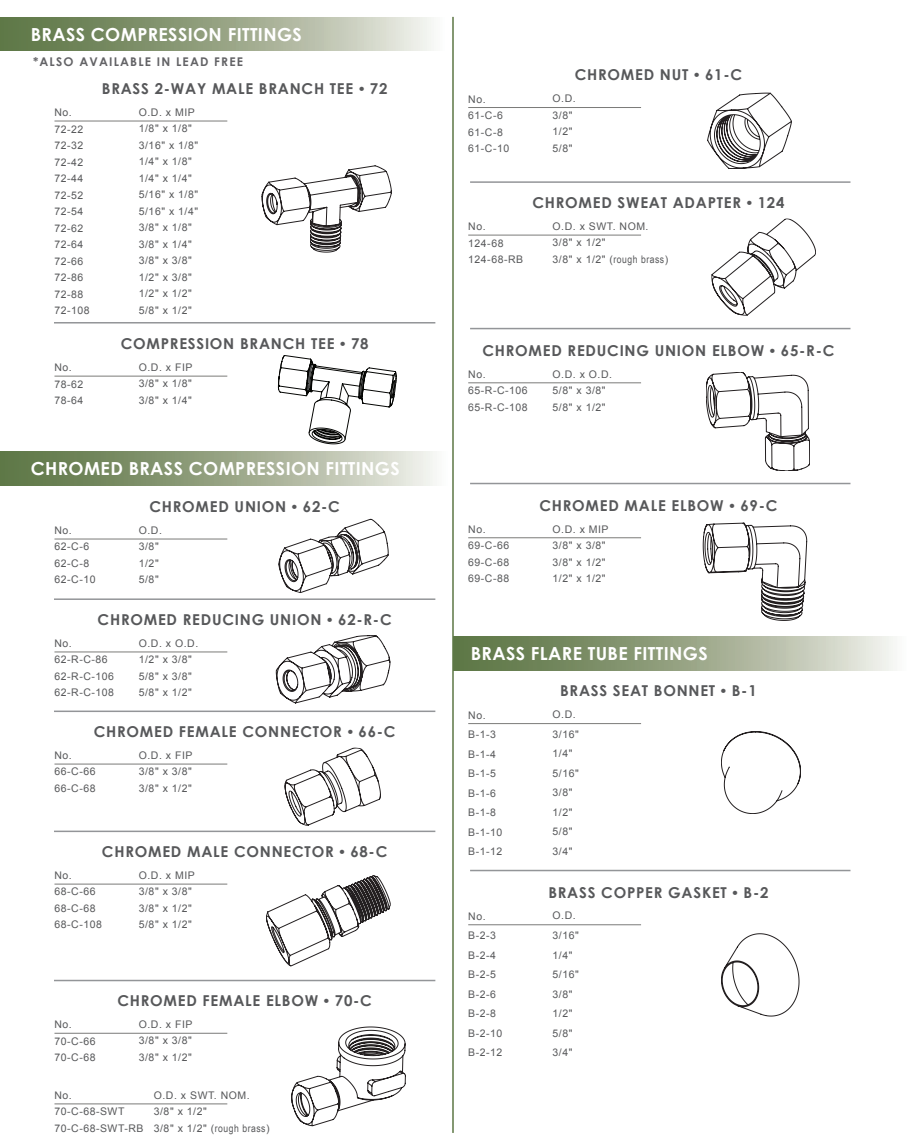
<style>
.page{position:relative;width:918px;height:1148px;background:#fff}
.page>*{position:absolute;margin:0;border:0;box-sizing:border-box;transform-origin:0 0}
.t1{font:700 18px "Century Gothic";letter-spacing:.02em;color:#fff}
.t2{font:700 15px "Century Gothic";letter-spacing:.05em;color:#57585a}
.t3{font:700 12px "Century Gothic";letter-spacing:.1em;color:#636366}
.t4{font:10.5px/16.5px "Arial";letter-spacing:.05em;color:#57585a}
.s1{font-family:"Arial"}
.s2{font-family:"Arial Narrow"}
</style>
<div class="page">
<hr style="left:452px;top:17px;width:2px;height:1115px;background:#5c7745">
<svg style="left:454px;top:636px;width:441px;height:34px;background:#9aa889"></svg>
<svg style="left:262px;top:165px;width:130px;height:87px"></svg>
<hr style="left:54px;top:121px;width:173px;height:1px;background:#7b7b79">
<hr style="left:468px;top:107px;width:173px;height:1px;background:#7b7b79">
<hr style="left:468px;top:235px;width:173px;height:1px;background:#7b7b79">
<hr style="left:468px;top:382px;width:173px;height:1px;background:#7b7b79">
<hr style="left:468px;top:537px;width:173px;height:1px;background:#7b7b79">
<hr style="left:468px;top:723px;width:173px;height:1px;background:#7b7b79">
<hr style="left:468px;top:924px;width:173px;height:1px;background:#7b7b79">
<hr style="left:54px;top:539px;width:173px;height:1px;background:#7b7b79">
<hr style="left:54px;top:376px;width:173px;height:1px;background:#7b7b79">
<hr style="left:54px;top:651px;width:173px;height:1px;background:#7b7b79">
<hr style="left:54px;top:763px;width:173px;height:1px;background:#7b7b79">
<hr style="left:54px;top:883px;width:173px;height:1px;background:#7b7b79">
<hr style="left:54px;top:1033px;width:173px;height:1px;background:#7b7b79">
<hr style="left:54px;top:1103px;width:173px;height:1px;background:#7b7b79">
<svg style="left:0;top:17px;width:432px;height:34px;background:#9ba88a"></svg>
<svg style="left:0;top:451px;width:435px;height:34px;background:#9ba88a"></svg>
<svg style="left:278px;top:518px;width:111px;height:75px"></svg>
<hr style="left:54px;top:598px;width:381px;height:2px;background:#939598">
<hr style="left:54px;top:322px;width:381px;height:1px;background:#939598">
<hr style="left:54px;top:710px;width:381px;height:2px;background:#939598">
<hr style="left:54px;top:830px;width:381px;height:2px;background:#939598">
<hr style="left:54px;top:979px;width:381px;height:2px;background:#939598">
<svg style="left:275px;top:635px;width:116px;height:69px"></svg>
<svg style="left:284px;top:747px;width:97px;height:79px"></svg>
<svg style="left:266px;top:875px;width:125px;height:92px"></svg>
<svg style="left:291px;top:1026px;width:115px;height:100px"></svg>
<svg style="left:707px;top:93px;width:85px;height:76px"></svg>
<hr style="left:470px;top:181px;width:380px;height:2px;background:#939598">
<hr style="left:470px;top:328px;width:380px;height:1px;background:#939598">
<hr style="left:470px;top:483px;width:380px;height:1px;background:#939598">
<hr style="left:470px;top:869px;width:380px;height:2px;background:#939598">
<svg style="left:711px;top:218px;width:105px;height:98px"></svg>
<svg style="left:706px;top:372px;width:104px;height:99px"></svg>
<svg style="left:703px;top:523px;width:104px;height:98px"></svg>
<svg style="left:721px;top:731px;width:80px;height:83px"></svg>
<svg style="left:721px;top:933px;width:78px;height:83px"></svg>
<svg style="left:278px;top:355px;width:119px;height:89px"></svg>
<h1 class="t1" style="left:31px;top:20px;width:273px">BRASS COMPRESSION FITTINGS</h1>
<p class="t3" style="left:33px;top:53px;width:212px">*ALSO AVAILABLE IN LEAD FREE</p>
<p class="t4" style="left:54px;top:104px;width:37px">No.<br>72-22<br>72-32<br>72-42<br>72-44<br>72-52<br>72-54<br>72-62<br>72-64<br>72-66<br>72-86<br>72-88<br>72-108</p>
<p class="t4" style="left:54px;top:359px;width:30px">No.<br>78-62<br>78-64</p>
<h2 class="t2" style="left:102px;top:77px;width:287px">BRASS 2-WAY MALE BRANCH TEE <span class="s1">•</span> 72</h2>
<p class="t4" style="left:139px;top:104px;width:61px">O.D. x MIP<br>1/8" x 1/8"<br>3/16" x 1/8"<br>1/4" x 1/8"<br>1/4" x 1/4"<br>5/16" x 1/8"<br>5/16" x 1/4"<br>3/8" x 1/8"<br>3/8" x 1/4"<br>3/8" x 3/8"<br>1/2" x 3/8"<br>1/2" x 1/2"<br>5/8" x 1/2"</p>
<h2 class="t2" style="left:121px;top:332px;width:249px">COMPRESSION BRANCH TEE <span class="s1">•</span> 78</h2>
<p class="t4" style="left:139px;top:359px;width:55px;text-align:justify">O.D. x FIP 3/8" x 1/8" 3/8" x 1/4"</p>
<h1 class="t1" style="left:31px;top:455px;width:371px">CHROMED BRASS COMPRESSION FITTINGS</h1>
<p class="t4" style="left:54px;top:522px;width:43px">No.<br>62-C-6<br>62-C-8<br>62-C-10</p>
<h2 class="t2" style="left:149px;top:495px;width:192px">CHROMED UNION <span class="s1">•</span> 62-C</h2>
<p class="t4" style="left:139px;top:522px;width:25px">O.D.<br>3/8"<br>1/2"<br>5/8"</p>
<h2 class="t2" style="left:98px;top:608px;width:296px">CHROMED REDUCING UNION <span class="s1">•</span> 62-R-C</h2>
<p class="t4" style="left:54px;top:635px;width:61px">No.<br>62-R-C-86<br>62-R-C-106<br>62-R-C-108</p>
<p class="t4" style="left:139px;top:635px;width:61px">O.D. x O.D.<br>1/2" x 3/8"<br>5/8" x 3/8"<br>5/8" x 1/2"</p>
<h2 class="t2" style="left:94px;top:720px;width:303px">CHROMED FEMALE CONNECTOR <span class="s1">•</span> 66-C</h2>
<p class="t4" style="left:54px;top:747px;width:43px">No.<br>66-C-66<br>66-C-68</p>
<p class="t4" style="left:139px;top:747px;width:55px;text-align:justify">O.D. x FIP 3/8" x 3/8" 3/8" x 1/2"</p>
<h2 class="t2" style="left:102px;top:840px;width:287px">CHROMED MALE CONNECTOR <span class="s1">•</span> 68-C</h2>
<p class="t4" style="left:54px;top:867px;width:49px">No.<br>68-C-66<br>68-C-68<br>68-C-108</p>
<p class="t4" style="left:139px;top:867px;width:58px">O.D. x MIP<br>3/8" x 3/8"<br>3/8" x 1/2"<br>5/8" x 1/2"</p>
<h2 class="t2" style="left:117px;top:989px;width:256px">CHROMED FEMALE ELBOW <span class="s1">•</span> 70-C</h2>
<p class="t4" style="left:139px;top:1016px;width:55px;text-align:justify">O.D. x FIP 3/8" x 3/8" 3/8" x 1/2"</p>
<p class="t4" style="left:154px;top:1086px;width:117px">O.D. x SWT. NOM.<br>3/8" x 1/2"<br>3/8" x 1/2" (<span class="s2">rough brass</span>)</p>
<p class="t4" style="left:54px;top:1016px;width:43px">No.<br>70-C-66<br>70-C-68</p>
<p class="t4" style="left:54px;top:1086px;width:91px">No.<br>70-C-68-SWT<br>70-C-68-SWT-RB</p>
<p class="t4" style="left:468px;top:91px;width:43px">No.<br>61-C-6<br>61-C-8<br>61-C-10</p>
<h2 class="t2" style="left:575px;top:63px;width:169px">CHROMED NUT <span class="s1">•</span> 61-C</h2>
<p class="t4" style="left:553px;top:90px;width:25px">O.D.<br>3/8"<br>1/2"<br>5/8"</p>
<p class="t4" style="left:468px;top:218px;width:56px">No.<br>124-68<br>124-68-RB</p>
<h2 class="t2" style="left:532px;top:191px;width:254px">CHROMED SWEAT ADAPTER <span class="s1">•</span> 124</h2>
<p class="t4" style="left:553px;top:218px;width:117px">O.D. x SWT. NOM.<br>3/8" x 1/2"<br>3/8" x 1/2" (<span class="s2">rough brass</span>)</p>
<h2 class="t2" style="left:482px;top:339px;width:354px">CHROMED REDUCING UNION ELBOW <span class="s1">•</span> 65-R-C</h2>
<p class="t4" style="left:468px;top:366px;width:61px">No.<br>65-R-C-106<br>65-R-C-108</p>
<p class="t4" style="left:553px;top:366px;width:61px">O.D. x O.D.<br>5/8" x 3/8"<br>5/8" x 1/2"</p>
<p class="t4" style="left:468px;top:521px;width:43px">No.<br>69-C-66<br>69-C-68<br>69-C-88</p>
<h2 class="t2" style="left:539px;top:493px;width:240px">CHROMED MALE ELBOW <span class="s1">•</span> 69-C</h2>
<p class="t4" style="left:553px;top:520px;width:58px">O.D. x MIP<br>3/8" x 3/8"<br>3/8" x 1/2"<br>1/2" x 1/2"</p>
<h1 class="t1" style="left:471px;top:639px;width:238px">BRASS FLARE TUBE FITTINGS</h1>
<p class="t4" style="left:468px;top:705px;width:36px;line-height:19.5px">No.<br>B-1-3<br>B-1-4<br>B-1-5<br>B-1-6<br>B-1-8<br>B-1-10<br>B-1-12</p>
<p class="t4" style="left:468px;top:906px;width:36px;line-height:19.5px">No.<br>B-2-3<br>B-2-4<br>B-2-5<br>B-2-6<br>B-2-8<br>B-2-10<br>B-2-12</p>
<h2 class="t2" style="left:560px;top:679px;width:198px">BRASS SEAT BONNET <span class="s1">•</span> B-1</h2>
<p class="t4" style="left:553px;top:705px;width:28px;line-height:19.5px">O.D.<br>3/16"<br>1/4"<br>5/16"<br>3/8"<br>1/2"<br>5/8"<br>3/4"</p>
<h2 class="t2" style="left:548px;top:880px;width:222px">BRASS COPPER GASKET <span class="s1">•</span> B-2</h2>
<p class="t4" style="left:553px;top:906px;width:28px;line-height:19.5px">O.D.<br>3/16"<br>1/4"<br>5/16"<br>3/8"<br>1/2"<br>5/8"<br>3/4"</p>
</div>
